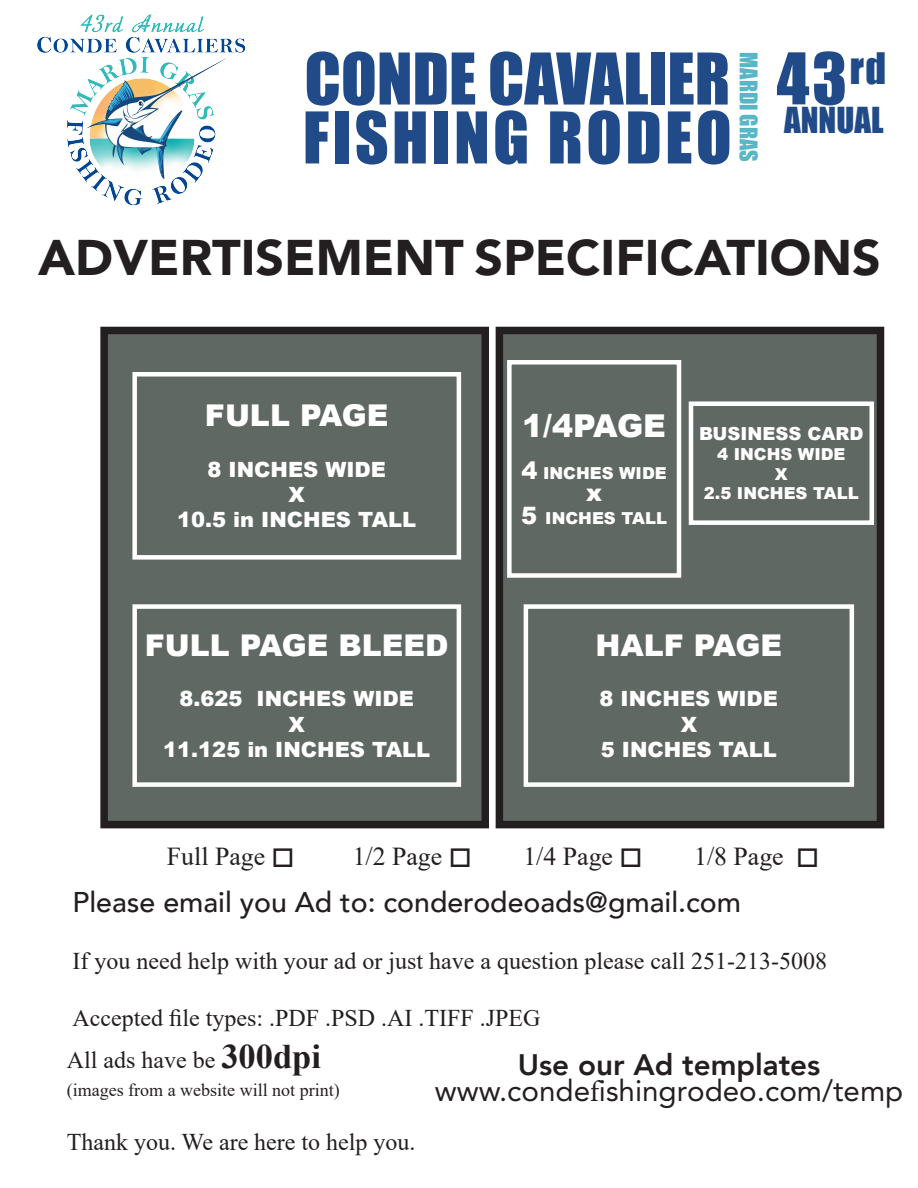
<style>
.page{position:relative;width:918px;height:1188px;background:#fff}
.page>*{position:absolute;margin:0;border:0;box-sizing:border-box;transform-origin:0 0}
.t1{font:65.85px "Impact";color:#214b88}
.t2{font:65.85px "Impact";letter-spacing:.05em;color:#214b88}
.t3{font:65.85px "Impact";letter-spacing:.02em;color:#214b88}
.t4{font:900 49.95px "Avenir";color:#231f20}
.t5{font:32.85px "Impact";color:#214b88}
.t6{font:900 31.5px "Arial";letter-spacing:-.01em;color:#fff}
.t7{font:900 30px "Arial";color:#fff}
.t8{font:29.55px/26px "Avenir";color:#231f20;text-align:center}
.t9{font:500 28.5px "Avenir";color:#231f20}
.t10{font:25.8px "Times New Roman";color:#231f20}
.t11{font:24px/41.8px "Times New Roman";color:#231f20}
.t12{font:900 24px "Arial";color:#fff}
.t13{font:22.35px "Impact";color:#58b6c6}
.t14{font:900 21px/25.2px "Arial";color:#fff;text-align:center}
.t15{font:18px "Times New Roman";color:#231f20}
.t16{font:900 18px "Arial";color:#fff}
.t17{font:900 16.5px/19.8px "Arial";color:#fff;text-align:center}
.s1{font-size:24px}
.s2{font-weight:700;font-size:34.5px}
.s3{font-weight:800}
.s4{font-family:"Minion Pro"}
</style>
<div class="page">
<img style="left:37px;top:14px;width:209px;height:192px">
<div style="left:104px;top:330px;width:381px;height:495px;background:#606864"></div>
<div style="left:100px;top:327px;width:389px;height:501px;border:8px solid #231f20"></div>
<div style="left:499px;top:330px;width:382px;height:495px;background:#606864"></div>
<div style="left:496px;top:327px;width:388px;height:501px;border:8px solid #231f20"></div>
<div style="left:524px;top:604px;width:330px;height:183px;border:4px solid #fff"></div>
<div style="left:507px;top:360px;width:174px;height:218px;border:4px solid #fff"></div>
<div style="left:689px;top:401px;width:185px;height:124px;border:4px solid #fff"></div>
<div style="left:132px;top:604px;width:329px;height:183px;border:4px solid #fff"></div>
<div style="left:132px;top:372px;width:329px;height:188px;border:4px solid #fff"></div>
<p class="t1" style="left:304px;top:28px;width:427px">CONDE CAVALIER</p>
<p class="t2" style="left:303px;top:87px;width:430px">FISHING RODEO</p>
<p class="t13" style="left:766px;top:52px;width:111px;rotate:90deg">MARDI GRAS</p>
<p class="t3" style="left:777px;top:27px;width:111px">43<sup>rd</sup></p>
<p class="t5" style="left:784px;top:95px;width:101px">ANNUAL</p>
<h2 class="t4" style="left:38px;top:215px;width:844px">ADVERTISEMENT SPECIFICATIONS</h2>
<p class="t7" style="left:205px;top:394px;width:185px">FULL PAGE</p>
<p class="t14" style="left:177px;top:456px;width:240px">8 INCHES WIDE<br>X<br>10.5 in INCHES TALL</p>
<p class="t7" style="left:145px;top:623px;width:305px">FULL PAGE BLEED</p>
<p class="t14" style="left:163px;top:686px;width:268px">8.625 INCHES WIDE<br>X<br>11.125 in INCHES TALL</p>
<h3 class="t6" style="left:522px;top:402px;width:145px">1/4PAGE</h3>
<p class="t17" style="left:522px;top:463px;width:147px"><span class="s1">4</span> INCHES WIDE</p>
<p class="t12" style="left:586px;top:475px;width:18px">x</p>
<p class="t17" style="left:521px;top:508px;width:147px"><span class="s1">5</span> INCHES TALL</p>
<p class="t16" style="left:699px;top:420px;width:166px">BUSINESS CARD</p>
<p class="t17" style="left:704px;top:443px;width:156px">4 INCHS WIDE<br>X<br>2.5 INCHES TALL</p>
<p class="t7" style="left:595px;top:623px;width:188px">HALF PAGE</p>
<p class="t14" style="left:600px;top:686px;width:180px">8 INCHES WIDE<br>X<br>5 INCHES TALL</p>
<p class="t10" style="left:167px;top:838px;width:129px">Full Page □</p>
<p class="t10" style="left:353px;top:838px;width:121px">1/2 Page □</p>
<p class="t10" style="left:523px;top:838px;width:121px">1/4 Page □</p>
<p class="t10" style="left:694px;top:838px;width:126px">1/8 Page □</p>
<p class="t9" style="left:73px;top:877px;width:670px">Please email you Ad to: conderodeoads@gmail.com</p>
<p class="t11" style="left:73px;top:939px;width:756px">If you need help with your ad or just have a question please call 251-213-5008</p>
<p class="t11" style="left:67px;top:996px;width:475px">Accepted file types: .PDF .PSD .AI .TIFF .JPEG<br>All ads have be <span class="s2">300dpi</span></p>
<p class="t15" style="left:67px;top:1078px;width:274px">(images from a website will not print)</p>
<p class="t11" style="left:67px;top:1120px;width:350px">Thank you. We are here to help you.</p>
<p class="t8" style="left:435px;top:1051px;width:470px"><span class="s3">Use our Ad templates </span>www.conde<span class="s4">f</span>ishingrodeo.com/temp</p>
</div>
